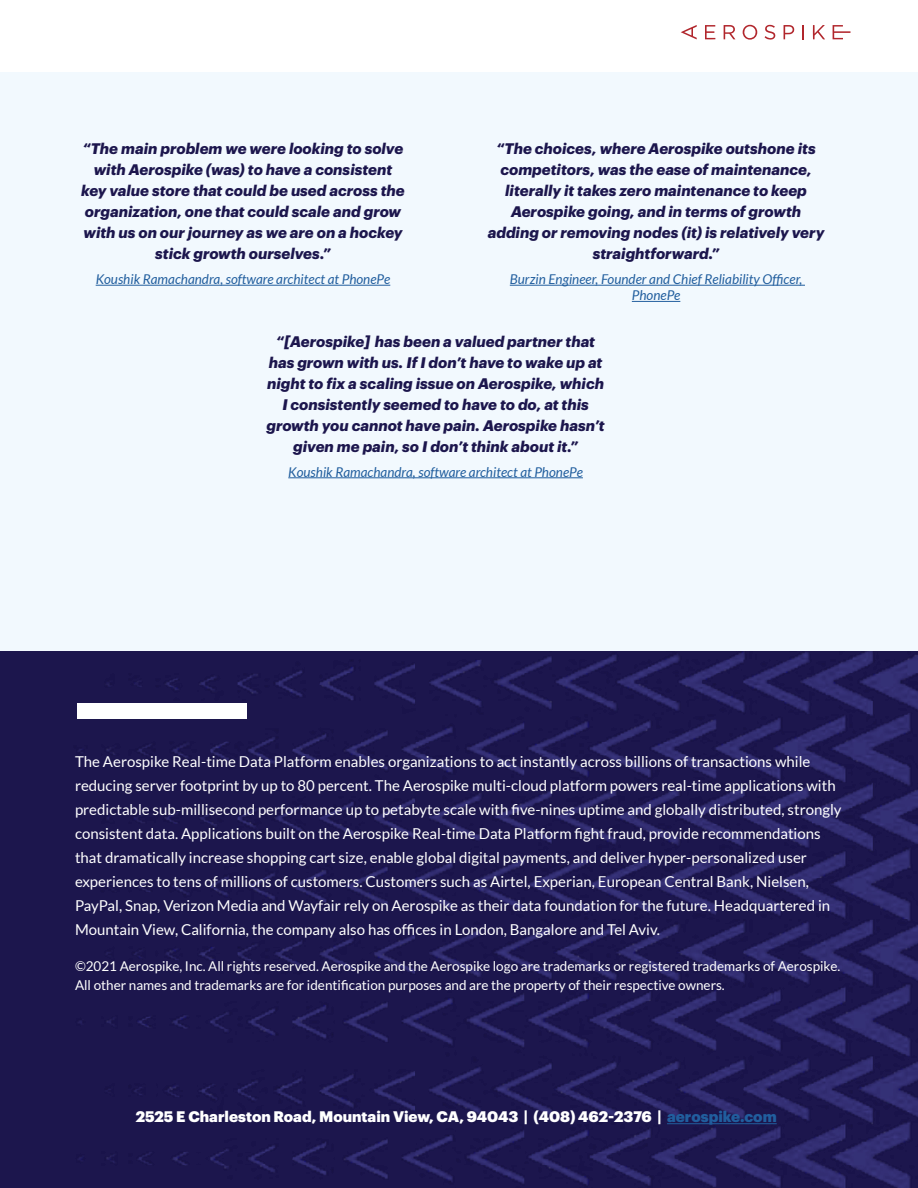
<style>
.page{position:relative;width:918px;height:1188px;background:#fff}
.page>*{position:absolute;margin:0;border:0;box-sizing:border-box;transform-origin:0 0}
.t1{font:15px/24px "Lato";color:#fff}
.t2{font:italic 700 15px/21px "Graphik";color:#1c164d;text-align:center}
.t3{font:900 15px "Graphik";color:#fff}
.t4{font:13.5px/19.5px "Lato";color:#fff}
.t5{font:italic 13.5px/16.2px "Lato";color:#215e9e;text-align:center}
.s1{color:#215e9e}
</style>
<div class="page">
<svg style="left:833px;top:25px;width:17px;height:14px"></svg>
<svg style="left:724px;top:25px;width:11px;height:14px"></svg>
<svg style="left:743px;top:25px;width:14px;height:15px"></svg>
<svg style="left:705px;top:25px;width:10px;height:14px"></svg>
<svg style="left:681px;top:25px;width:16px;height:14px"></svg>
<svg style="left:813px;top:25px;width:12px;height:14px"></svg>
<svg style="left:784px;top:25px;width:10px;height:14px"></svg>
<svg style="left:765px;top:25px;width:10px;height:15px"></svg>
<svg style="left:802px;top:25px;width:2px;height:14px"></svg>
<div style="left:0;top:72px;width:918px;height:590px;background:#f2f9fe"></div>
<hr style="left:510px;top:285px;width:295px;height:1px;background:#215e9e">
<hr style="left:632px;top:301px;width:48px;height:1px;background:#215e9e">
<hr style="left:96px;top:285px;width:294px;height:1px;background:#215e9e">
<hr style="left:288px;top:477px;width:295px;height:1px;background:#215e9e">
<div style="left:1px;top:652px;width:917px;height:536px;background:#1c164d"></div>
<img style="left:77px;top:652px;width:841px;height:536px">
<div style="left:77px;top:703px;width:170px;height:15px;background:#fff"></div>
<hr style="left:667px;top:1123px;width:110px;height:1px;background:#215e9e">
<p class="t2" style="left:81px;top:137px;width:325px">“The main problem we were looking to solve with Aerospike (was) to have a consistent key value store that could be used across the organization, one that could scale and grow with us on our journey as we are on a hockey stick growth ourselves.”</p>
<p class="t5" style="left:96px;top:272px;width:296px">Koushik Ramachandra, software architect at PhonePe</p>
<p class="t2" style="left:488px;top:137px;width:338px">“The choices, where Aerospike outshone its competitors, was the ease of maintenance, literally it takes zero maintenance to keep Aerospike going, and in terms of growth adding or removing nodes (it) is relatively very straightforward.”</p>
<p class="t5" style="left:510px;top:272px;width:294px">Burzin Engineer, Founder and Chief Reliability Officer,<br>PhonePe</p>
<p class="t2" style="left:266px;top:329px;width:340px">“[Aerospike] has been a valued partner that has grown with us. If I don’t have to wake up at night to fix a scaling issue on Aerospike, which I consistently seemed to have to do, at this growth you cannot have pain. Aerospike hasn’t given me pain, so I don’t think about it.”</p>
<p class="t5" style="left:288px;top:464px;width:296px">Koushik Ramachandra, software architect at PhonePe</p>
<p class="t1" style="left:75px;top:749px;width:768px">The Aerospike Real-time Data Platform enables organizations to act instantly across billions of transactions while reducing server footprint by up to 80 percent. The Aerospike multi-cloud platform powers real-time applications with predictable sub-millisecond performance up to petabyte scale with five-nines uptime and globally distributed, strongly consistent data. Applications built on the Aerospike Real-time Data Platform fight fraud, provide recommendations that dramatically increase shopping cart size, enable global digital payments, and deliver hyper-personalized user experiences to tens of millions of customers. Customers such as Airtel, Experian, European Central Bank, Nielsen, PayPal, Snap, Verizon Media and Wayfair rely on Aerospike as their data foundation for the future. Headquartered in Mountain View, California, the company also has offices in London, Bangalore and Tel Aviv.</p>
<p class="t4" style="left:75px;top:956px;width:767px">©2021 Aerospike, Inc. All rights reserved. Aerospike and the Aerospike logo are trademarks or registered trademarks of Aerospike.<br>All other names and trademarks are for identification purposes and are the property of their respective owners.</p>
<p class="t3" style="left:136px;top:1105px;width:643px">2525 E Charleston Road, Mountain View, CA, 94043 | (408) 462-2376 | <span class="s1">aerospike.com</span></p>
</div>
